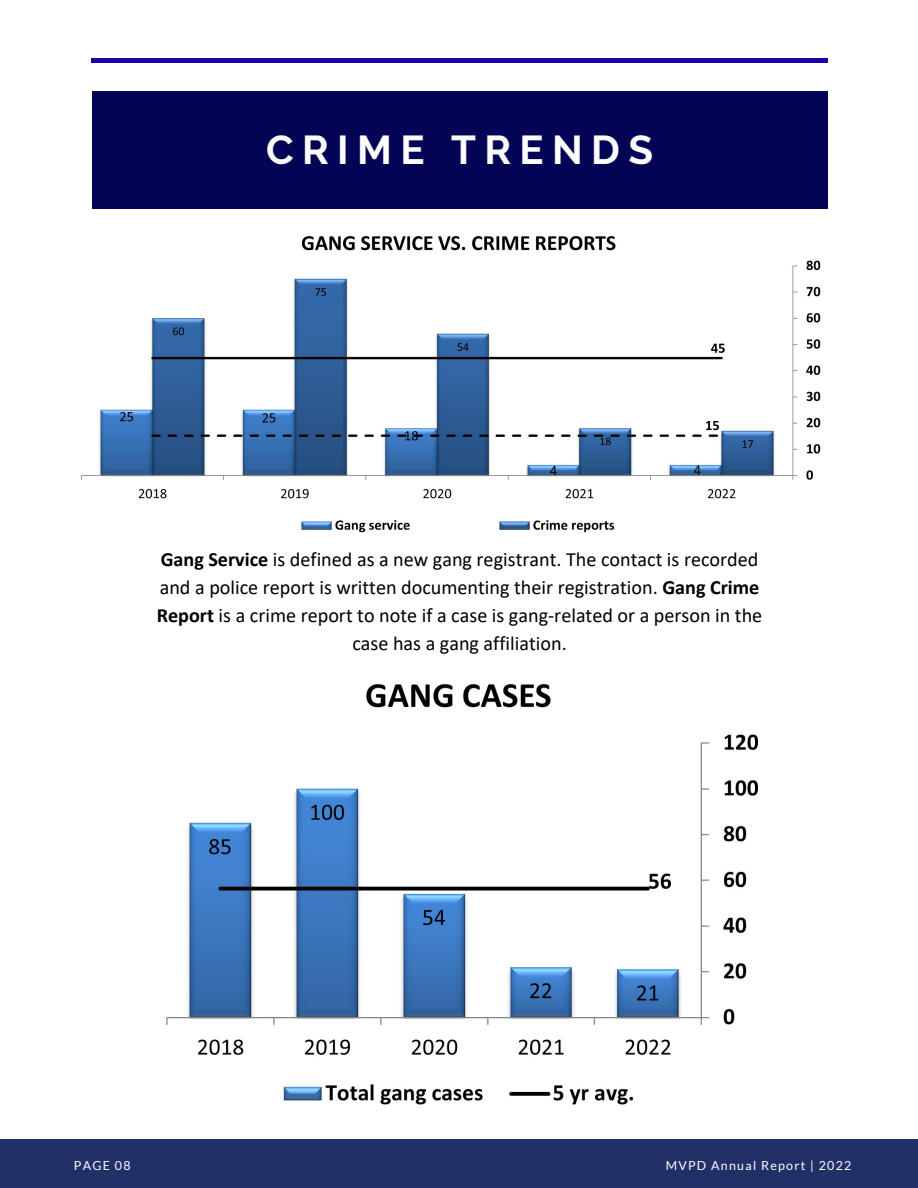
<style>
.page{position:relative;width:918px;height:1188px;background:#fff}
.page>*{position:absolute;margin:0;border:0;box-sizing:border-box;transform-origin:0 0}
.t1{font:700 40.2px "Raleway";letter-spacing:.21em;color:#fdfdfd}
.t2{font:20.1px/28.2px "Calibri";color:#000;text-align:center}
.t3{font:12.45px "Lato";letter-spacing:.1em;color:#fff}
.s1{font-weight:700}
</style>
<div class="page">
<hr style="left:91px;top:59px;width:736px;height:3px;background:#1b00ab">
<div style="left:92px;top:92px;width:736px;height:117px;background:#040455"></div>
<div style="left:0;top:1139px;width:918px;height:49px;background:#223068"></div>
<img style="left:81px;top:236px;width:740px;height:297px">
<img style="left:166px;top:684px;width:593px;height:421px">
<p class="t1" style="left:266px;top:126px;width:389px">CRIME TRENDS</p>
<p class="t2" style="left:157px;top:547px;width:607px"><span class="s1">Gang Service</span> is defined as a new gang registrant. The contact is recorded and a police report is written documenting their registration. <span class="s1">Gang Crime Report</span> is a crime report to note if a case is gang-related or a person in the case has a gang affiliation.</p>
<p class="t3" style="left:74px;top:1158px;width:58px">PAGE 08</p>
<p class="t3" style="left:666px;top:1158px;width:187px">MVPD Annual Report | 2022</p>
</div>
